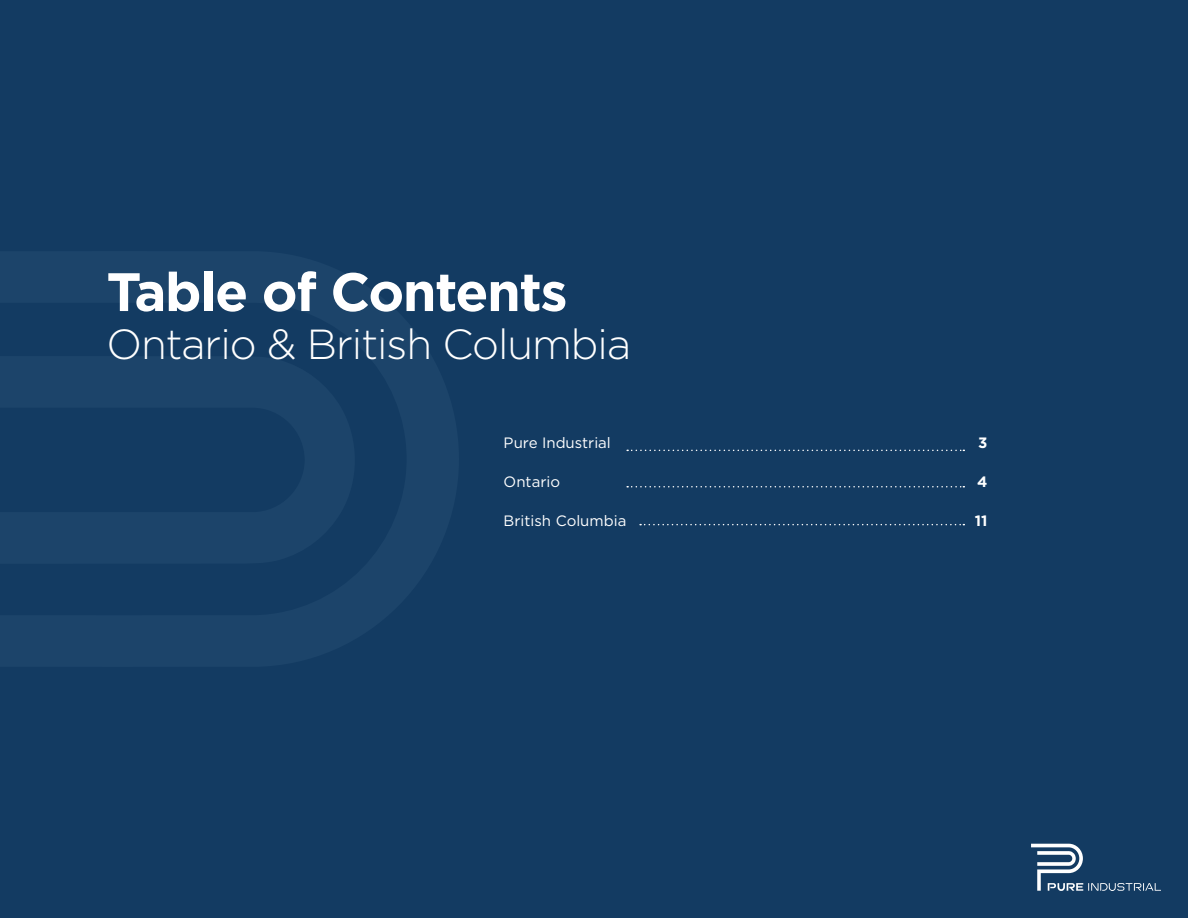
<style>
.page{position:relative;width:1188px;height:918px;background:#133b62}
.page>*{position:absolute;margin:0;border:0;box-sizing:border-box;transform-origin:0 0}
.t1{font:700 54px "Gotham";letter-spacing:-.025em;color:#fff}
.t2{font:300 42px "Gotham";letter-spacing:-.025em;color:#fff}
.t3{font:15px "Gotham";color:#fff}
.t4{font:700 15px "Gotham";color:#fff}
</style>
<div class="page">
<svg style="left:1031px;top:844px;width:130px;height:47px"></svg>
<svg style="left:627px;top:450px;width:337px;height:1px"></svg>
<svg style="left:627px;top:486px;width:337px;height:2px"></svg>
<svg style="left:640px;top:524px;width:324px;height:1px"></svg>
<h1 class="t1" style="left:106px;top:256px;width:463px">Table of Contents</h1>
<h2 class="t2" style="left:106px;top:318px;width:526px">Ontario &amp; British Columbia</h2>
<p class="t3" style="left:504px;top:433px;width:109px">Pure Industrial</p>
<p class="t3" style="left:504px;top:472px;width:58px">Ontario</p>
<p class="t3" style="left:504px;top:511px;width:124px">British Columbia</p>
<p class="t4" style="left:978px;top:433px;width:11px">3</p>
<p class="t4" style="left:977px;top:472px;width:12px">4</p>
<p class="t4" style="left:975px;top:511px;width:14px">11</p>
</div>
